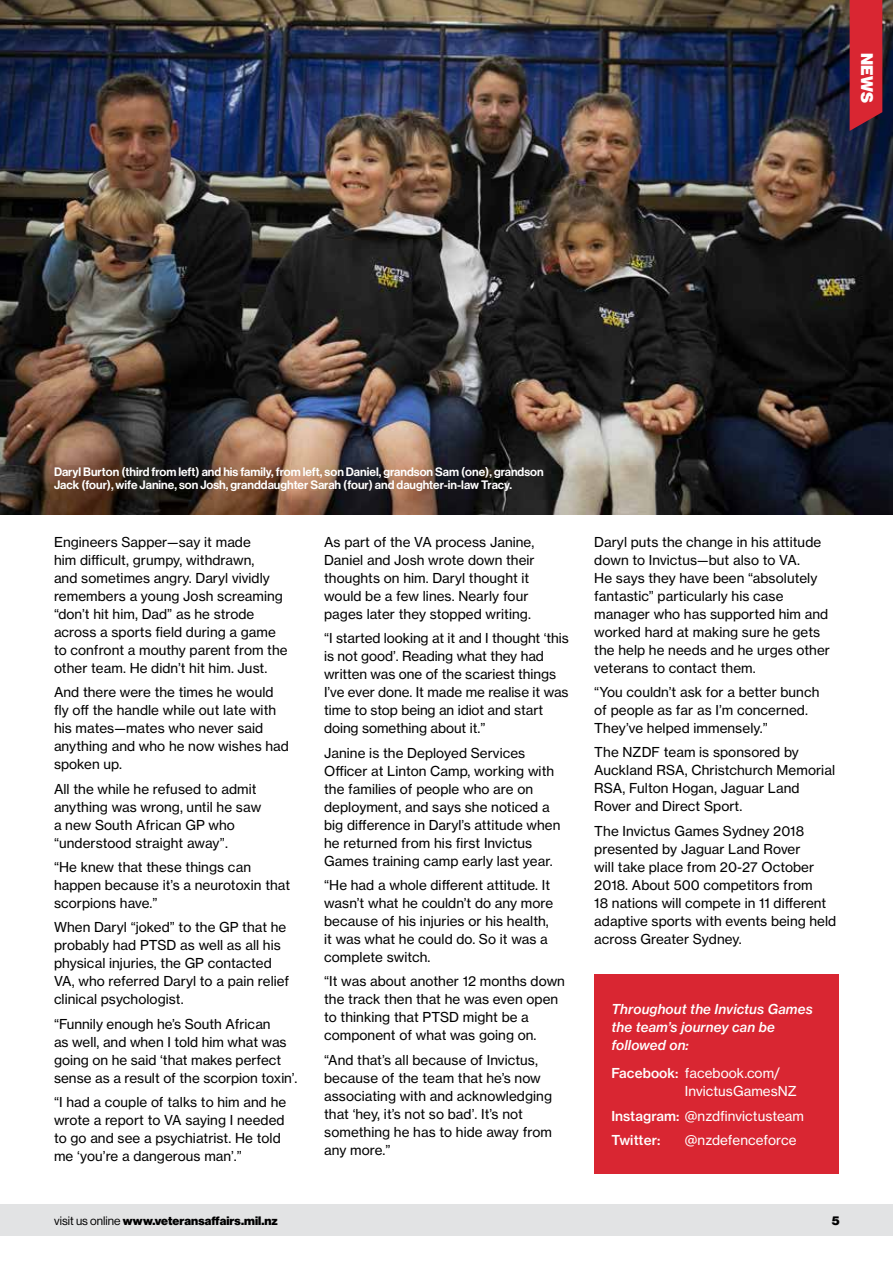
<style>
.page{position:relative;width:893px;height:1263px;background:#fff}
.page>*{position:absolute;margin:0;border:0;box-sizing:border-box;transform-origin:0 0}
.t1{font:900 16.5px "Haas Grot Disp 95";color:#fff}
.t2{font:13.5px/18px "Haas Grot Text 55 Roman";letter-spacing:.005em;color:#000}
.t3{font:13.5px/18px "Haas Grot Text 55 Roman";letter-spacing:.005em;color:#fff}
.t4{font:italic 500 13.5px/18px "Haas Grot Text 66";letter-spacing:.01em;color:#fff}
.t5{font:500 13.5px "Haas Grot Text 65";letter-spacing:.005em;color:#fff}
.t6{font:500 12px/13.5px "Haas Grot Disp 65";color:#fff}
.t7{font:900 12px "Haas Grot Disp 95";letter-spacing:.005em;color:#000}
.s1{font-family:"Haas Grot Text 65";font-weight:500}
.s2{font-family:"Haas Grot Disp 55 Roman";font-weight:400}
</style>
<div class="page">
<div style="left:0;top:1204px;width:893px;height:31px;background:#e2e3e4"></div>
<img style="left:1px;top:0;width:892px;height:514px">
<svg style="left:850px;top:0;width:32px;height:131px;background:#ca2531"></svg>
<div style="left:594px;top:974px;width:245px;height:200px;background:#d92632"></div>
<img style="left:0;top:0;width:1px;height:514px">
<p class="t1" style="left:877px;top:53px;width:51px;rotate:90deg">news</p>
<p class="t6" style="left:54px;top:465px;width:491px">Daryl Burton (third from left) and his family, from left, son Daniel, grandson Sam (one), grandson<br>Jack (four), wife Janine, son Josh, granddaughter Sarah (four) and daughter-in-law Tracy.</p>
<p class="t2" style="left:54px;top:533px;width:235px">Engineers Sapper—say it made<br>him difficult, grumpy, withdrawn,<br>and sometimes angry. Daryl vividly remembers a young Josh screaming “don’t hit him, Dad” as he strode across a sports field during a game to confront a mouthy parent from the other team. He didn’t hit him. Just.</p>
<p class="t2" style="left:54px;top:683px;width:236px">And there were the times he would fly off the handle while out late with his mates—mates who never said anything and who he now wishes had spoken up.</p>
<p class="t2" style="left:54px;top:780px;width:209px">All the while he refused to admit anything was wrong, until he saw a new South African GP who “understood straight away”.</p>
<p class="t2" style="left:54px;top:858px;width:238px">“He knew that these things can happen because it’s a neurotoxin that scorpions have.”</p>
<p class="t2" style="left:54px;top:918px;width:237px">When Daryl “joked” to the GP that he probably had PTSD as well as all his physical injuries, the GP contacted VA, who referred Daryl to a pain relief clinical psychologist.</p>
<p class="t2" style="left:54px;top:1015px;width:245px">“Funnily enough he’s South African<br>as well, and when I told him what was going on he said ‘that makes perfect sense as a result of the scorpion toxin’.</p>
<p class="t2" style="left:54px;top:1093px;width:234px">“I had a couple of talks to him and he wrote a report to VA saying I needed to go and see a psychiatrist. He told me ‘you’re a dangerous man’.”</p>
<p class="t2" style="left:324px;top:533px;width:212px">As part of the VA process Janine,<br>Daniel and Josh wrote down their thoughts on him. Daryl thought it would be a few lines. Nearly four pages later they stopped writing.</p>
<p class="t2" style="left:324px;top:629px;width:246px">“I started looking at it and I thought ‘this is not good’. Reading what they had written was one of the scariest things I’ve ever done. It made me realise it was time to stop being an idiot and start doing something about it.”</p>
<p class="t2" style="left:324px;top:743px;width:238px">Janine is the Deployed Services Officer at Linton Camp, working with the families of people who are on deployment, and says she noticed a big difference in Daryl’s attitude when he returned from his first Invictus Games training camp early last year.</p>
<p class="t2" style="left:324px;top:876px;width:231px">“He had a whole different attitude. It wasn’t what he couldn’t do any more because of his injuries or his health, it was what he could do. So it was a complete switch.</p>
<p class="t2" style="left:324px;top:972px;width:242px">“It was about another 12 months down the track then that he was even open to thinking that PTSD might be a component of what was going on.</p>
<p class="t2" style="left:324px;top:1051px;width:229px">“And that’s all because of Invictus, because of the team that he’s now associating with and acknowledging that ‘hey, it’s not so bad’. It’s not something he has to hide away from any more.”</p>
<p class="t2" style="left:594px;top:533px;width:237px">Daryl puts the change in his attitude down to Invictus—but also to VA.<br>He says they have been “absolutely fantastic” particularly his case manager who has supported him and worked hard at making sure he gets the help he needs and he urges other veterans to contact them.</p>
<p class="t2" style="left:594px;top:683px;width:227px">“You couldn’t ask for a better bunch of people as far as I’m concerned.<br>They’ve helped immensely.”</p>
<p class="t2" style="left:594px;top:743px;width:242px">The NZDF team is sponsored by<br>Auckland RSA, Christchurch Memorial<br>RSA, Fulton Hogan, Jaguar Land<br>Rover and Direct Sport.</p>
<p class="t2" style="left:594px;top:822px;width:244px">The Invictus Games Sydney 2018 presented by Jaguar Land Rover<br>will take place from 20-27 October<br>2018. About 500 competitors from<br>18 nations will compete in 11 different adaptive sports with events being held across Greater Sydney.</p>
<p class="t4" style="left:611px;top:1000px;width:203px">Throughout the Invictus Games the team’s journey can be followed on:</p>
<p class="t3" style="left:685px;top:1064px;width:114px;text-indent:-74px"><span class="s1">Facebook:</span> facebook.com/<br>InvictusGamesNZ</p>
<p class="t3" style="left:611px;top:1107px;width:194px"><span class="s1">Instagram:</span> @nzdfinvictusteam</p>
<p class="t5" style="left:611px;top:1131px;width:51px">Twitter:</p>
<p class="t3" style="left:685px;top:1131px;width:113px">@nzdefenceforce</p>
<p class="t7" style="left:54px;top:1213px;width:225px"><span class="s2">visit us online</span> www.veteransaffairs.mil.nz</p>
<p class="t7" style="left:832px;top:1213px;width:9px">5</p>
</div>
